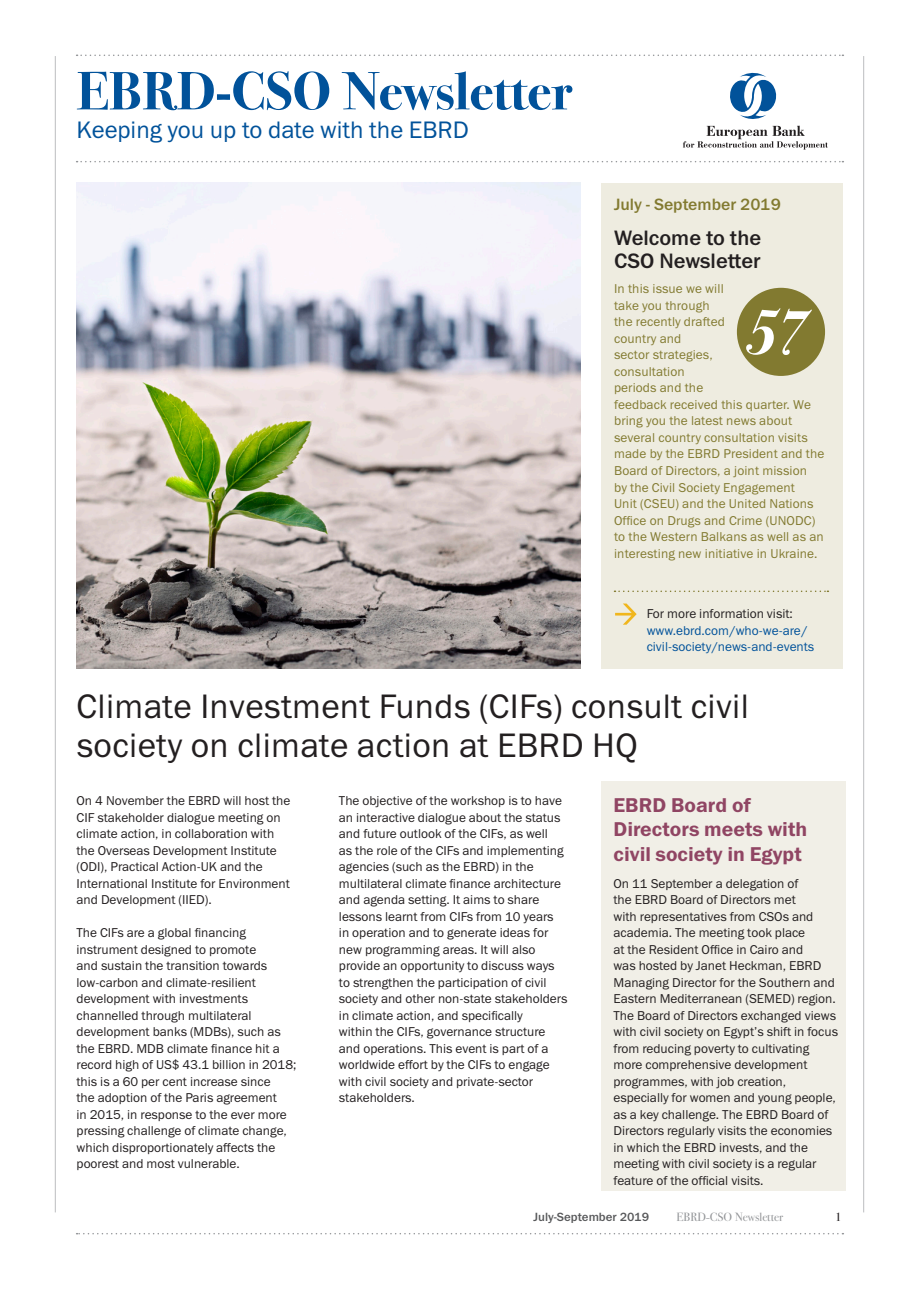
<style>
.page{position:relative;width:919px;height:1289px;background:#fff}
.page>*{position:absolute;margin:0;border:0;box-sizing:border-box;transform-origin:0 0}
.Box_-_Header_2{font:italic 700 63.75px "Bodoni Sev ITC";color:#fff}
.Subtitle{font:700 54px "Bodoni Sev ITC";color:#01529a}
.Body{font:34.2px/38.7px "Franklin Gothic Book ITC";letter-spacing:.01em;color:#231f20}
.Subtitle-2{font:24px "Franklin Gothic Book ITC";color:#01529a}
.Box_-_Header_2-2{font:21px/22.5px "Franklin Gothic Medium ITC";color:#231f20}
.Box_-_Header{font:20.1px/24.6px "Franklin Gothic Demi ITC";color:#904563}
.date{font:16.5px "Franklin Gothic Medium ITC";color:#827a30}
.Body-2{font:12.9px/16.5px "Franklin Gothic Book ITC";color:#231f20}
.Body-3{font:12.9px/16.5px "Franklin Gothic Book ITC";letter-spacing:.01em;color:#827a30}
.Body-4{font:12.9px/16.5px "Franklin Gothic Book ITC";color:#01529a}
.t1{font:12px "Franklin Gothic Medium ITC";color:#57585a}
.t2{font:12px "Bodoni Sev ITC";color:#939598}
.t3{font:12px "Bodoni Sev ITC";color:#231f20}
.s1{color:#231f20}
</style>
<div class="page">
<svg style="left:77px;top:161px;width:766px;height:1px"></svg>
<hr style="left:863px;top:56px;width:1px;height:1156px;background:#bcbdc0">
<svg style="left:77px;top:1233px;width:766px;height:1px"></svg>
<hr style="left:55px;top:56px;width:1px;height:1156px;background:#bcbdc0">
<svg style="left:77px;top:55px;width:766px;height:1px"></svg>
<svg style="left:683px;top:126px;width:144px;height:24px"></svg>
<svg style="left:730px;top:73px;width:47px;height:46px"></svg>
<div style="left:601px;top:781px;width:245px;height:409px;background:#f1efe7"></div>
<div style="left:601px;top:183px;width:241px;height:485px;background:#eeece0"></div>
<div style="left:736px;top:288px;width:89px;height:88px;background:#827a30;border-radius:50%"></div>
<svg style="left:615px;top:603px;width:21px;height:21px"></svg>
<img style="left:77px;top:183px;width:503px;height:485px">
<svg style="left:614px;top:590px;width:214px;height:2px"></svg>
<p class="Subtitle" style="left:77px;top:59px;width:497px">EBRD-CSO Newsletter</p>
<p class="Subtitle-2" style="left:77px;top:114px;width:393px">Keeping you up to date with the EBRD</p>
<p class="date" style="left:614px;top:194px;width:168px">July - September 2019</p>
<p class="Box_-_Header_2-2" style="left:614px;top:227px;width:149px">Welcome to the<br>CSO Newsletter</p>
<p class="Body-3" style="left:614px;top:280px;width:212px">In this issue we will<br>take you through<br>the recently drafted<br>country and<br>sector strategies,<br>consultation<br>periods and the<br>feedback received this quarter. We bring you the latest news about several country consultation visits made by the EBRD President and the<br>Board of Directors, a joint mission<br>by the Civil Society Engagement<br>Unit (CSEU) and the United Nations<br>Office on Drugs and Crime (UNODC) to the Western Balkans as well as an interesting new initiative in Ukraine.</p>
<p class="Box_-_Header_2" style="left:741px;top:291px;width:65px">57</p>
<p class="Body-4" style="left:646px;top:605px;width:169px"><span class="s1">For more information visit: </span>www.ebrd.com/who-we-are/ civil-society/news-and-events</p>
<p class="Body" style="left:77px;top:686px;width:673px">Climate Investment Funds (CIFs) consult civil society on climate action at EBRD HQ</p>
<p class="Body-2" style="left:77px;top:792px;width:215px">On 4 November the EBRD will host the CIF stakeholder dialogue meeting on climate action, in collaboration with the Overseas Development Institute (ODI), Practical Action-UK and the International Institute for Environment and Development (IIED).</p>
<p class="Body-2" style="left:77px;top:924px;width:221px">The CIFs are a global financing instrument designed to promote<br>and sustain the transition towards low‑carbon and climate‑resilient development with investments channelled through multilateral development banks (MDBs), such as the EBRD. MDB climate finance hit a record high of US$ 43.1 billion in 2018; this is a 60 per cent increase since<br>the adoption of the Paris agreement<br>in 2015, in response to the ever more pressing challenge of climate change, which disproportionately affects the poorest and most vulnerable.</p>
<p class="Body-2" style="left:339px;top:792px;width:230px">The objective of the workshop is to have an interactive dialogue about the status and future outlook of the CIFs, as well<br>as the role of the CIFs and implementing agencies (such as the EBRD) in the multilateral climate finance architecture and agenda setting. It aims to share lessons learnt from CIFs from 10 years<br>in operation and to generate ideas for new programming areas. It will also provide an opportunity to discuss ways to strengthen the participation of civil society and other non-state stakeholders in climate action, and specifically<br>within the CIFs, governance structure and operations. This event is part of a worldwide effort by the CIFs to engage with civil society and private-sector stakeholders.</p>
<p class="Box_-_Header" style="left:613px;top:793px;width:195px">EBRD Board of<br>Directors meets with civil society in Egypt</p>
<p class="Body-2" style="left:613px;top:874px;width:226px">On 11 September a delegation of<br>the EBRD Board of Directors met<br>with representatives from CSOs and academia. The meeting took place<br>at the Resident Office in Cairo and<br>was hosted by Janet Heckman, EBRD Managing Director for the Southern and Eastern Mediterranean (SEMED) region.<br>The Board of Directors exchanged views with civil society on Egypt’s shift in focus from reducing poverty to cultivating more comprehensive development programmes, with job creation, especially for women and young people, as a key challenge. The EBRD Board of Directors regularly visits the economies in which the EBRD invests, and the meeting with civil society is a regular feature of the official visits.</p>
<p class="t1" style="left:533px;top:1209px;width:117px">July-September 2019</p>
<p class="t2" style="left:676px;top:1209px;width:108px">EBRD-CSO Newsletter</p>
<p class="t3" style="left:835px;top:1209px;width:8px">1</p>
</div>
